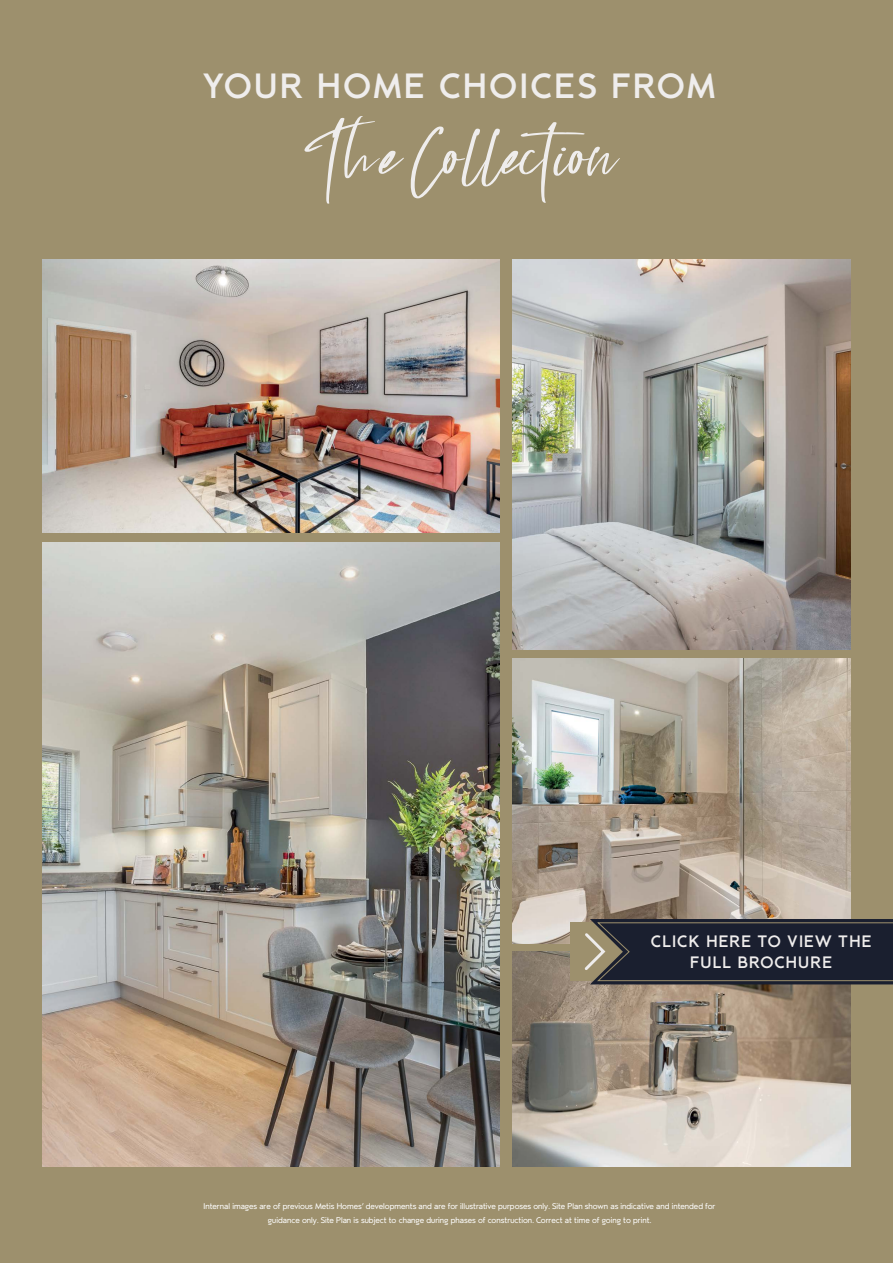
<style>
.page{position:relative;width:893px;height:1263px;background:#9d906d}
.page>*{position:absolute;margin:0;border:0;box-sizing:border-box;transform-origin:0 0}
.t1{font:83.85px "Summer Break";color:#efedec}
.t2{font:41.25px "OC Pajaro Demi";letter-spacing:.06em;color:#efedec}
.t3{font:19.5px/21px "OC Pajaro Demi";letter-spacing:.06em;color:#efedec;text-align:center}
.t4{font:9.75px/13.5px "OC Pajaro Regular";color:#fff;text-align:center}
</style>
<div class="page">
<img style="left:43px;top:259px;width:457px;height:273px">
<img style="left:43px;top:542px;width:457px;height:624px">
<img style="left:513px;top:259px;width:337px;height:390px">
<img style="left:513px;top:658px;width:337px;height:285px">
<img style="left:513px;top:952px;width:337px;height:214px">
<div style="left:570px;top:922px;width:62px;height:59px;background:#9d906d"></div>
<svg style="left:582px;top:919px;width:311px;height:65px;background:#282b36"></svg>
<h2 class="t2" style="left:203px;top:64px;width:514px">YOUR HOME CHOICES FROM</h2>
<h1 class="t1" style="left:304px;top:96px;width:312px">The Collection</h1>
<h3 class="t3" style="left:651px;top:931px;width:222px">CLICK HERE TO VIEW THE<br>FULL BROCHURE</h3>
<p class="t4" style="left:204px;top:1200px;width:513px">Internal images are of previous Metis Homes’ developments and are for illustrative purposes only. Site Plan shown as indicative and intended for guidance only. Site Plan is subject to change during phases of construction. Correct at time of going to print.</p>
</div>
